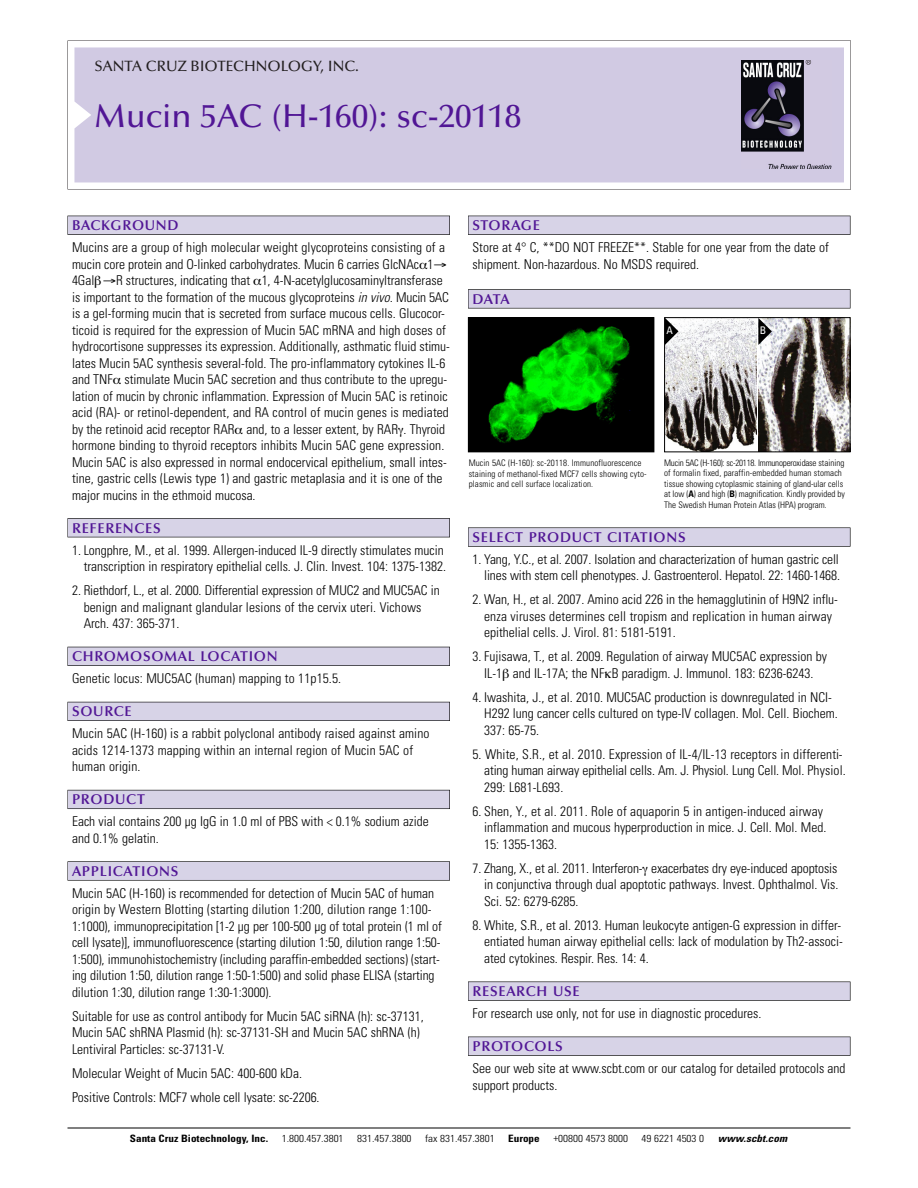
<style>
.page{position:relative;width:918px;height:1188px;background:#fff}
.page>*{position:absolute;margin:0;border:0;box-sizing:border-box;transform-origin:0 0}
.t1{font:500 33px "Optima";color:#511695}
.t2{font:500 15px "Optima";color:#231f20}
.t3{font:600 14.25px "Optima";letter-spacing:.05em;color:#511695}
.t4{font:300 condensed 13.5px/16.5px "Univers";color:#000}
.t5{font:condensed 10.5px "Univers";color:#fff}
.t6{font:300 condensed 10.2px "Univers";color:#000;scale:1.1 1}
.t7{font:700 condensed 10.2px "Univers";color:#000;scale:1.1 1}
.t8{font:italic 700 condensed 10.2px "Univers";letter-spacing:.005em;color:#000;scale:1.1 1}
.t9{font:300 condensed 9px/10.5px "Univers";color:#000}
.s1{font-style:italic}
.s2{font-weight:700}
</style>
<div class="page">
<svg style="left:68px;top:40px;width:783px;height:149px"></svg>
<div style="left:74px;top:47px;width:770px;height:135px;background:#d1cae3"></div>
<img style="left:741px;top:60px;width:90px;height:108px">
<div style="left:68px;top:216px;width:382px;height:19px;background:#525155"></div>
<div style="left:68px;top:216px;width:381px;height:18px;background:#d7d3e7"></div>
<div style="left:68px;top:518px;width:382px;height:19px;background:#525155"></div>
<div style="left:68px;top:519px;width:381px;height:18px;background:#d7d3e7"></div>
<div style="left:68px;top:647px;width:382px;height:19px;background:#525158"></div>
<div style="left:68px;top:647px;width:381px;height:18px;background:#d7d3e7"></div>
<div style="left:68px;top:702px;width:382px;height:19px;background:#54535a"></div>
<div style="left:68px;top:702px;width:381px;height:18px;background:#d7d3e7"></div>
<div style="left:68px;top:790px;width:382px;height:19px;background:#5b5a62"></div>
<div style="left:68px;top:790px;width:381px;height:18px;background:#d7d3e7"></div>
<div style="left:68px;top:861px;width:382px;height:20px;background:#626263"></div>
<div style="left:68px;top:862px;width:381px;height:18px;background:#d7d3e7"></div>
<div style="left:468px;top:216px;width:382px;height:19px;background:#525155"></div>
<div style="left:468px;top:216px;width:382px;height:18px;background:#d7d3e7"></div>
<div style="left:468px;top:289px;width:382px;height:19px;background:#575759"></div>
<div style="left:468px;top:290px;width:382px;height:18px;background:#d7d3e7"></div>
<svg style="left:468px;top:527px;width:382px;height:20px"></svg>
<div style="left:468px;top:528px;width:382px;height:18px;background:#d7d3e7"></div>
<div style="left:468px;top:982px;width:382px;height:19px;background:#575759"></div>
<div style="left:468px;top:982px;width:382px;height:18px;background:#d7d3e7"></div>
<div style="left:468px;top:1037px;width:382px;height:19px;background:#545356"></div>
<div style="left:468px;top:1037px;width:382px;height:18px;background:#d7d3e7"></div>
<hr style="left:68px;top:1128px;width:782px;height:1px;background:#000">
<img style="left:470px;top:319px;width:182px;height:131px">
<div style="left:468px;top:317px;width:186px;height:135px;border:1px solid #000"></div>
<img style="left:758px;top:319px;width:90px;height:131px">
<img style="left:666px;top:319px;width:90px;height:131px">
<div style="left:664px;top:317px;width:186px;height:135px;border:1px solid #000"></div>
<svg style="left:758px;top:318px;width:14px;height:27px"></svg>
<svg style="left:665px;top:318px;width:13px;height:27px"></svg>
<p class="t2" style="left:94px;top:61px;width:266px">SANTA CRUZ BIOTECHNOLOGY, INC.</p>
<h1 class="t1" style="left:94px;top:103px;width:428px">Mucin 5AC (H-160): sc-20118</h1>
<p class="t3" style="left:72px;top:219px;width:108px">BACKGROUND</p>
<p class="t4" style="left:72px;top:240px;width:379px">Mucins are a group of high molecular weight glycoproteins consisting of a mucin core protein and O-linked carbohydrates. Mucin 6 carries GlcNAc 1→ 4Gal →R structures, indicating that 1, 4-N-acetylglucosaminyltransferase is important to the formation of the mucous glycoproteins <span class="s1">in vivo.</span> Mucin 5AC is a gel-forming mucin that is secreted from surface mucous cells. Glucocor&shy;ticoid is required for the expression of Mucin 5AC mRNA and high doses of hydrocortisone suppresses its expression. Additionally, asthmatic fluid stimu&shy;lates Mucin 5AC synthesis several-fold. The pro-inflammatory cytokines IL-6 and TNF stimulate Mucin 5AC secretion and thus contribute to the upregu&shy;lation of mucin by chronic inflammation. Expression of Mucin 5AC is retinoic acid (RA)- or retinol-dependent, and RA control of mucin genes is mediated by the retinoid acid receptor RAR and, to a lesser extent, by RAR . Thyroid hormone binding to thyroid receptors inhibits Mucin 5AC gene expression.<br>Mucin 5AC is also expressed in normal endocervical epithelium, small intes&shy;tine, gastric cells (Lewis type 1) and gastric metaplasia and it is one of the major mucins in the ethmoid mucosa.</p>
<p class="t3" style="left:72px;top:522px;width:90px">REFERENCES</p>
<p class="t4" style="left:72px;top:543px;width:375px;text-align:right">1. Longphre, M., et al. 1999. Allergen-induced IL-9 directly stimulates mucin transcription in respiratory epithelial cells. J. Clin. Invest. 104: 1375-1382.</p>
<p class="t4" style="left:84px;top:583px;width:358px;text-indent:-12px">2. Riethdorf, L., et al. 2000. Differential expression of MUC2 and MUC5AC in benign and malignant glandular lesions of the cervix uteri. Vichows<br>Arch. 437: 365-371.</p>
<p class="t3" style="left:72px;top:651px;width:207px">CHROMOSOMAL LOCATION</p>
<p class="t4" style="left:72px;top:671px;width:271px">Genetic locus: MUC5AC (human) mapping to 11p15.5.</p>
<p class="t3" style="left:72px;top:706px;width:61px">SOURCE</p>
<p class="t4" style="left:72px;top:726px;width:359px">Mucin 5AC (H-160) is a rabbit polyclonal antibody raised against amino acids 1214-1373 mapping within an internal region of Mucin 5AC of human origin.</p>
<p class="t3" style="left:72px;top:794px;width:74px">PRODUCT</p>
<p class="t4" style="left:72px;top:814px;width:358px">Each vial contains 200 µg IgG in 1.0 ml of PBS with &lt; 0.1% sodium azide and 0.1% gelatin.</p>
<p class="t3" style="left:72px;top:865px;width:108px">APPLICATIONS</p>
<p class="t4" style="left:72px;top:886px;width:371px">Mucin 5AC (H-160) is recommended for detection of Mucin 5AC of human origin by Western Blotting (starting dilution 1:200, dilution range 1:100- 1:1000), immunoprecipitation [1-2 µg per 100-500 µg of total protein (1 ml of cell lysate)], immunofluorescence (starting dilution 1:50, dilution range 1:50- 1:500), immunohistochemistry (including paraffin-embedded sections) (start&shy;ing dilution 1:50, dilution range 1:50-1:500) and solid phase ELISA (starting dilution 1:30, dilution range 1:30-1:3000).</p>
<p class="t4" style="left:72px;top:1009px;width:353px">Suitable for use as control antibody for Mucin 5AC siRNA (h): sc-37131,<br>Mucin 5AC shRNA Plasmid (h): sc-37131-SH and Mucin 5AC shRNA (h)<br>Lentiviral Particles: sc-37131-V.</p>
<p class="t4" style="left:72px;top:1062px;width:249px;line-height:24px">Molecular Weight of Mucin 5AC: 400-600 kDa.<br>Positive Controls: MCF7 whole cell lysate: sc-2206.</p>
<p class="t3" style="left:473px;top:219px;width:69px">STORAGE</p>
<p class="t4" style="left:473px;top:240px;width:358px">Store at 4° C, **DO NOT FREEZE**. Stable for one year from the date of shipment. Non-hazardous. No MSDS required.</p>
<p class="t3" style="left:473px;top:293px;width:39px">DATA</p>
<p class="t5" style="left:667px;top:327px;width:8px">A</p>
<p class="t5" style="left:760px;top:327px;width:8px">B</p>
<p class="t9" style="left:469px;top:459px;width:180px">Mucin 5AC (H-160): sc-20118. Immunofluorescence staining of methanol-fixed MCF7 cells showing cyto&shy;plasmic and cell surface localization.</p>
<p class="t9" style="left:664px;top:458px;width:182px">Mucin 5AC (H-160): sc-20118. Immunoperoxidase staining of formalin fixed, paraffin-embedded human stomach tissue showing cytoplasmic staining of gland-ular cells at low (<span class="s2">A</span>) and high (<span class="s2">B</span>) magnification. Kindly provided by The Swedish Human Protein Atlas (HPA) program.</p>
<p class="t3" style="left:473px;top:531px;width:215px">SELECT PRODUCT CITATIONS</p>
<p class="t4" style="left:473px;top:552px;width:369px;text-align:right">1. Yang, Y.C., et al. 2007. Isolation and characterization of human gastric cell lines with stem cell phenotypes. J. Gastroenterol. Hepatol. 22: 1460-1468.</p>
<p class="t4" style="left:484px;top:593px;width:355px;text-indent:-12px">2. Wan, H., et al. 2007. Amino acid 226 in the hemagglutinin of H9N2 influ&shy;enza viruses determines cell tropism and replication in human airway epithelial cells. J. Virol. 81: 5181-5191.</p>
<p class="t4" style="left:473px;top:650px;width:356px;text-align:center">3. Fujisawa, T., et al. 2009. Regulation of airway MUC5AC expression by<br>IL-1 and IL-17A; the NF B paradigm. J. Immunol. 183: 6236-6243.</p>
<p class="t4" style="left:484px;top:690px;width:355px;text-indent:-12px">4. Iwashita, J., et al. 2010. MUC5AC production is downregulated in NCI-<br>H292 lung cancer cells cultured on type-IV collagen. Mol. Cell. Biochem.<br>337: 65-75.</p>
<p class="t4" style="left:484px;top:747px;width:363px;text-indent:-12px">5. White, S.R., et al. 2010. Expression of IL-4/IL-13 receptors in differenti&shy;ating human airway epithelial cells. Am. J. Physiol. Lung Cell. Mol. Physiol.<br>299: L681-L693.</p>
<p class="t4" style="left:484px;top:804px;width:344px;text-indent:-12px">6. Shen, Y., et al. 2011. Role of aquaporin 5 in antigen-induced airway inflammation and mucous hyperproduction in mice. J. Cell. Mol. Med.<br>15: 1355-1363.</p>
<p class="t4" style="left:484px;top:861px;width:356px;text-align:justify;text-indent:-12px">7. Zhang, X., et al. 2011. Interferon- exacerbates dry eye-induced apoptosis in conjunctiva through dual apoptotic pathways. Invest. Ophthalmol. Vis.<br>Sci. 52: 6279-6285.</p>
<p class="t4" style="left:484px;top:918px;width:360px;text-indent:-12px">8. White, S.R., et al. 2013. Human leukocyte antigen-G expression in differ&shy;entiated human airway epithelial cells: lack of modulation by Th2-associ&shy;ated cytokines. Respir. Res. 14: 4.</p>
<p class="t3" style="left:473px;top:985px;width:109px">RESEARCH USE</p>
<p class="t4" style="left:473px;top:1006px;width:290px">For research use only, not for use in diagnostic procedures.</p>
<p class="t3" style="left:473px;top:1040px;width:92px">PROTOCOLS</p>
<p class="t4" style="left:473px;top:1061px;width:375px">See our web site at www.scbt.com or our catalog for detailed protocols and support products.</p>
<p class="t7" style="left:130px;top:1135px;width:127px">Santa Cruz Biotechnology, Inc.</p>
<p class="t6" style="left:282px;top:1135px;width:58px">1.800.457.3801</p>
<p class="t6" style="left:357px;top:1135px;width:51px">831.457.3800</p>
<p class="t6" style="left:425px;top:1135px;width:65px">fax 831.457.3801</p>
<p class="t7" style="left:508px;top:1135px;width:30px">Europe</p>
<p class="t6" style="left:553px;top:1135px;width:69px">+00800 4573 8000</p>
<p class="t6" style="left:642px;top:1135px;width:58px">49 6221 4503 0</p>
<p class="t8" style="left:718px;top:1135px;width:64px">www.scbt.com</p>
</div>
